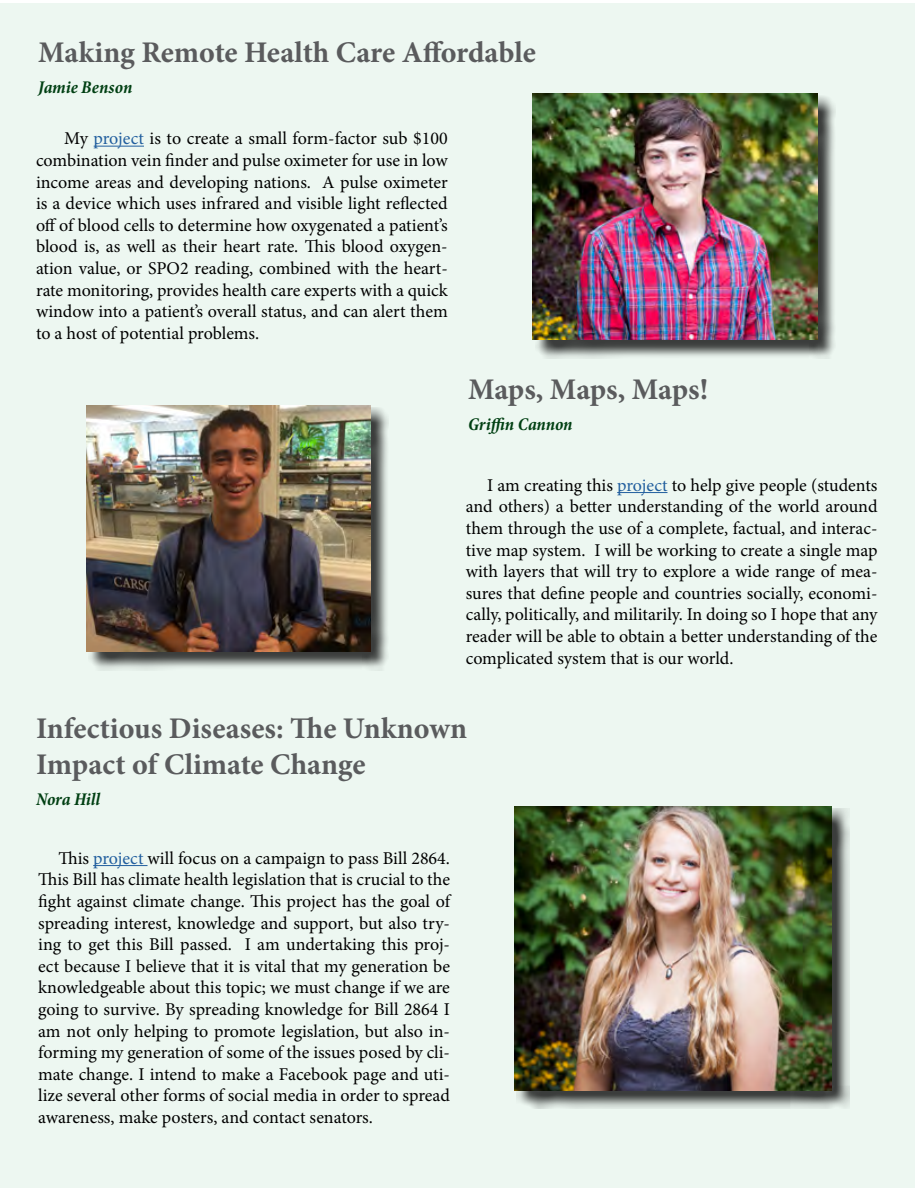
<style>
.page{position:relative;width:918px;height:1188px;background:#fff}
.page>*{position:absolute;margin:0;border:0;box-sizing:border-box;transform-origin:0 0}
.t1{font:700 30px/36px "Minion Pro";color:#5a5b5d}
.t2{font:18px/21.6px "Minion Pro";letter-spacing:-.005em;color:#000;text-align:justify}
.t3{font:italic 700 condensed 18px "Minion Pro";letter-spacing:-.005em;color:#003f12}
.s1{color:#215e9e}
</style>
<div class="page">
<div style="left:0;top:3px;width:915px;height:1185px;background:#edf7f1"></div>
<hr style="left:94px;top:146px;width:50px;height:1px;background:#215e9e">
<hr style="left:617px;top:492px;width:51px;height:1px;background:#215e9e">
<hr style="left:93px;top:865px;width:55px;height:1px;background:#215e9e">
<div style="left:535px;top:96px;width:300px;height:263px;background:#000;opacity:.75"></div>
<img style="left:533px;top:94px;width:284px;height:246px">
<div style="left:89px;top:407px;width:300px;height:263px;background:#000;opacity:.75"></div>
<img style="left:86px;top:405px;width:285px;height:246px">
<div style="left:517px;top:808px;width:333px;height:301px;background:#000;opacity:.75"></div>
<img style="left:515px;top:806px;width:317px;height:284px">
<h1 class="t1" style="left:38px;top:34px;width:499px">Making Remote Health Care Affordable</h1>
<p class="t3" style="left:38px;top:75px;width:96px">Jamie Benson</p>
<p class="t2" style="left:36px;top:128px;width:413px;text-indent:28px">My <span class="s1">project</span> is to create a small form-factor sub $100 combination vein finder and pulse oximeter for use in low income areas and developing nations. A pulse oximeter is a device which uses infrared and visible light reflected off of blood cells to determine how oxygenated a patient’s blood is, as well as their heart rate. This blood oxygen&shy;ation value, or SPO2 reading, combined with the heart&shy;rate monitoring, provides health care experts with a quick window into a patient’s overall status, and can alert them to a host of potential problems.</p>
<h1 class="t1" style="left:468px;top:371px;width:242px">Maps, Maps, Maps!</h1>
<p class="t3" style="left:468px;top:412px;width:106px">Griffin Cannon</p>
<p class="t2" style="left:466px;top:474px;width:413px;text-indent:21px">I am creating this <span class="s1">project</span> to help give people (students and others) a better understanding of the world around them through the use of a complete, factual, and interac&shy;tive map system. I will be working to create a single map with layers that will try to explore a wide range of mea&shy;sures that define people and countries socially, economi&shy;cally, politically, and militarily. In doing so I hope that any reader will be able to obtain a better understanding of the complicated system that is our world.</p>
<h1 class="t1" style="left:36px;top:710px;width:433px">Infectious Diseases: The Unknown<br>Impact of Climate Change</h1>
<p class="t3" style="left:36px;top:787px;width:66px">Nora Hill</p>
<p class="t2" style="left:38px;top:847px;width:413px;text-indent:20px">This <span class="s1">project</span> will focus on a campaign to pass Bill 2864.<br>This Bill has climate health legislation that is crucial to the fight against climate change. This project has the goal of spreading interest, knowledge and support, but also try&shy;ing to get this Bill passed. I am undertaking this proj&shy;ect because I believe that it is vital that my generation be knowledgeable about this topic; we must change if we are going to survive. By spreading knowledge for Bill 2864 I am not only helping to promote legislation, but also in&shy;forming my generation of some of the issues posed by cli&shy;mate change. I intend to make a Facebook page and uti&shy;lize several other forms of social media in order to spread awareness, make posters, and contact senators.</p>
</div>
